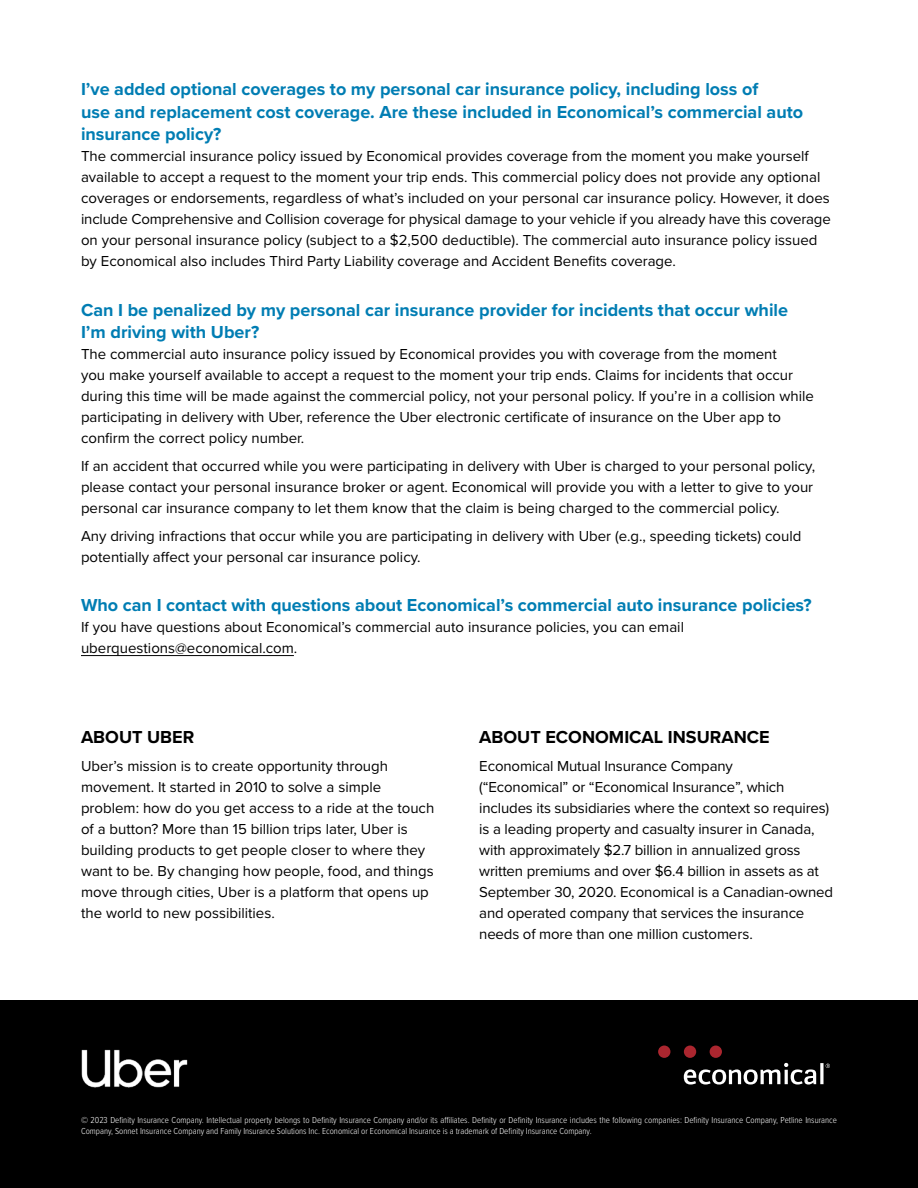
<style>
.page{position:relative;width:918px;height:1188px;background:#fff}
.page>*{position:absolute;margin:0;border:0;box-sizing:border-box;transform-origin:0 0}
.Heading_3{font:700 18px/22.5px "Proxima Nova";color:#007db3}
.Heading_2{font:700 18px "Proxima Nova";color:#000}
.Body_Copy{font:15px/21px "Proxima Nova";color:#000}
.Disclaimer_or_Footno{font:300 9px/10.8px "Proxima Nova Cond";color:#fff}
</style>
<div class="page">
<div style="left:0;top:1000px;width:918px;height:188px;background:#000"></div>
<div style="left:710px;top:1046px;width:12px;height:12px;background:#ab262f;border-radius:50%"></div>
<div style="left:684px;top:1046px;width:12px;height:12px;background:#ab262f;border-radius:50%"></div>
<div style="left:658px;top:1046px;width:12px;height:12px;background:#ab262f;border-radius:50%"></div>
<svg style="left:684px;top:1063px;width:146px;height:22px"></svg>
<img style="left:81px;top:1049px;width:107px;height:39px">
<hr style="left:81px;top:655px;width:213px;height:1px;background:#000">
<h3 class="Heading_3" style="left:81px;top:78px;width:724px">I’ve added optional coverages to my personal car insurance policy, including loss of<br>use and replacement cost coverage. Are these included in Economical’s commercial auto insurance policy?</h3>
<p class="Body_Copy" style="left:81px;top:145px;width:751px">The commercial insurance policy issued by Economical provides coverage from the moment you make yourself available to accept a request to the moment your trip ends. This commercial policy does not provide any optional coverages or endorsements, regardless of what’s included on your personal car insurance policy. However, it does include Comprehensive and Collision coverage for physical damage to your vehicle if you already have this coverage on your personal insurance policy (subject to a $2,500 deductible). The commercial auto insurance policy issued by Economical also includes Third Party Liability coverage and Accident Benefits coverage.</p>
<h3 class="Heading_3" style="left:81px;top:298px;width:709px">Can I be penalized by my personal car insurance provider for incidents that occur while<br>I’m driving with Uber?</h3>
<p class="Body_Copy" style="left:81px;top:343px;width:734px">The commercial auto insurance policy issued by Economical provides you with coverage from the moment<br>you make yourself available to accept a request to the moment your trip ends. Claims for incidents that occur during this time will be made against the commercial policy, not your personal policy. If you’re in a collision while participating in delivery with Uber, reference the Uber electronic certificate of insurance on the Uber app to confirm the correct policy number.</p>
<p class="Body_Copy" style="left:81px;top:455px;width:736px">If an accident that occurred while you were participating in delivery with Uber is charged to your personal policy, please contact your personal insurance broker or agent. Economical will provide you with a letter to give to your personal car insurance company to let them know that the claim is being charged to the commercial policy.</p>
<p class="Body_Copy" style="left:81px;top:525px;width:722px">Any driving infractions that occur while you are participating in delivery with Uber (e.g., speeding tickets) could potentially affect your personal car insurance policy.</p>
<h3 class="Heading_3" style="left:81px;top:594px;width:732px">Who can I contact with questions about Economical’s commercial auto insurance policies?</h3>
<p class="Body_Copy" style="left:81px;top:616px;width:605px">If you have questions about Economical’s commercial auto insurance policies, you can email uberquestions@economical.com.</p>
<h2 class="Heading_2" style="left:81px;top:724px;width:115px">ABOUT UBER</h2>
<p class="Body_Copy" style="left:81px;top:755px;width:355px">Uber’s mission is to create opportunity through movement. It started in 2010 to solve a simple problem: how do you get access to a ride at the touch of a button? More than 15 billion trips later, Uber is building products to get people closer to where they want to be. By changing how people, food, and things move through cities, Uber is a platform that opens up the world to new possibilities.</p>
<h2 class="Heading_2" style="left:479px;top:724px;width:292px">ABOUT ECONOMICAL INSURANCE</h2>
<p class="Body_Copy" style="left:479px;top:755px;width:355px">Economical Mutual Insurance Company<br>(“Economical” or “Economical Insurance”, which includes its subsidiaries where the context so requires) is a leading property and casualty insurer in Canada, with approximately $2.7 billion in annualized gross written premiums and over $6.4 billion in assets as at September 30, 2020. Economical is a Canadian-owned and operated company that services the insurance needs of more than one million customers.</p>
<p class="Disclaimer_or_Footno" style="left:81px;top:1114px;width:758px">© 2023 Definity Insurance Company. Intellectual property belongs to Definity Insurance Company and/or its affiliates. Definity or Definity Insurance includes the following companies: Definity Insurance Company, Petline Insurance<br>Company, Sonnet Insurance Company and Family Insurance Solutions Inc. Economical or Economical Insurance is a trademark of Definity Insurance Company.</p>
</div>
